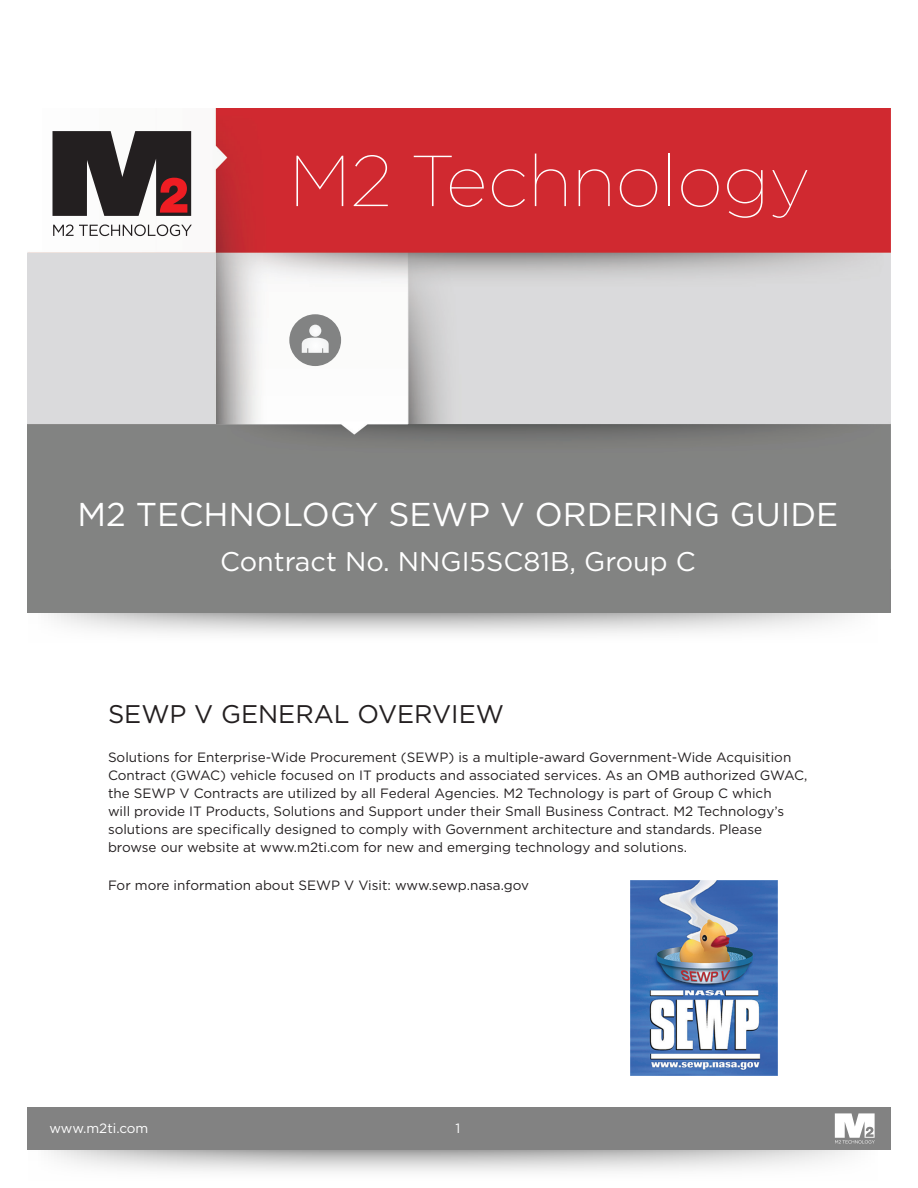
<style>
.page{position:relative;width:918px;height:1188px;background:#fff}
.page>*{position:absolute;margin:0;border:0;box-sizing:border-box;transform-origin:0 0}
.t1{font:100 72px "Gotham HTF";color:#fff}
.t2{font:33px "Gotham HTF";color:#fff}
.t3{font:27px "Gotham HTF";color:#fff}
.t4{font:25.5px "Gotham HTF";color:#231f20}
.t5{font:13.5px/18px "Gotham HTF";color:#231f20}
.t6{font:13.5px "Gotham HTF";color:#fff}
</style>
<div class="page">
<svg style="left:48px;top:613px;width:807px;height:21px"></svg>
<img style="left:27px;top:108px;width:864px;height:505px">
<svg style="left:53px;top:131px;width:138px;height:85px;background:#4c3d3e"></svg>
<svg style="left:53px;top:224px;width:139px;height:12px"></svg>
<div style="left:289px;top:314px;width:52px;height:52px;background:#828383;border-radius:50%"></div>
<svg style="left:302px;top:325px;width:27px;height:28px"></svg>
<svg style="left:48px;top:1150px;width:807px;height:22px"></svg>
<div style="left:27px;top:1107px;width:864px;height:43px;background:#828282"></div>
<svg style="left:835px;top:1113px;width:40px;height:31px"></svg>
<img style="left:631px;top:880px;width:146px;height:195px">
<h1 class="t1" style="left:289px;top:142px;width:523px">M2 Technology</h1>
<h2 class="t2" style="left:77px;top:496px;width:762px">M2 TECHNOLOGY SEWP V ORDERING GUIDE</h2>
<h3 class="t3" style="left:220px;top:547px;width:477px">Contract No. NNGI5SC81B, Group C</h3>
<h3 class="t4" style="left:108px;top:700px;width:398px">SEWP V GENERAL OVERVIEW</h3>
<p class="t5" style="left:108px;top:748px;width:701px">Solutions for Enterprise-Wide Procurement (SEWP) is a multiple-award Government-Wide Acquisition Contract (GWAC) vehicle focused on IT products and associated services. As an OMB authorized GWAC, the SEWP V Contracts are utilized by all Federal Agencies. M2 Technology is part of Group C which<br>will provide IT Products, Solutions and Support under their Small Business Contract. M2 Technology’s solutions are specifically designed to comply with Government architecture and standards. Please browse our website at www.m2ti.com for new and emerging technology and solutions.</p>
<p class="t5" style="left:108px;top:876px;width:423px">For more information about SEWP V Visit: www.sewp.nasa.gov</p>
<p class="t6" style="left:50px;top:1121px;width:100px">www.m2ti.com</p>
<p class="t6" style="left:455px;top:1121px;width:6px">1</p>
</div>
